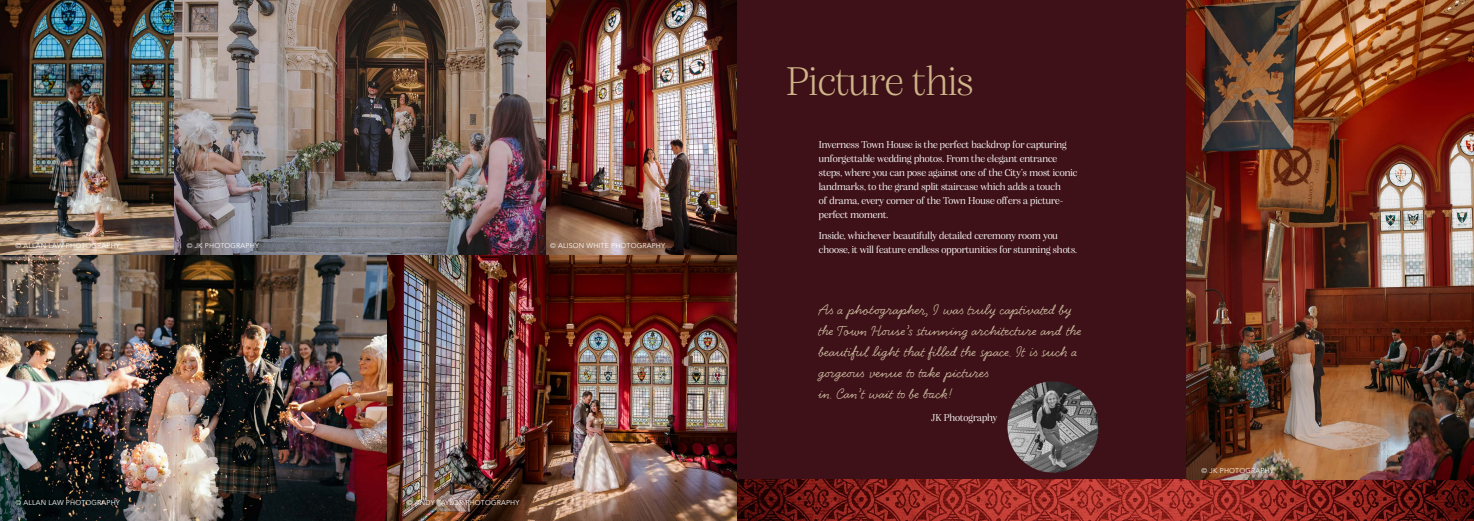
<style>
.page{position:relative;width:1474px;height:521px;background:#fff}
.page>*{position:absolute;margin:0;border:0;box-sizing:border-box;transform-origin:0 0}
.t1{font:300 42px "Alga";color:#cfb589}
.t2{font:15.75px/21px "Handsome Pro";color:#cfbfa3}
.t3{font:10.5px/14px "Alga";color:#fff}
.t4{font:7px "Avenir";letter-spacing:.025em;color:#fff}
</style>
<div class="page">
<div style="left:737px;top:0;width:736px;height:521px;background:#3e1118"></div>
<img style="left:737px;top:479px;width:736px;height:42px">
<img style="left:1186px;top:0;width:287px;height:479px">
<img style="left:1007px;top:381px;width:91px;height:92px;border-radius:46px">
<img style="left:0;top:0;width:737px;height:521px">
<p class="t4" style="left:15px;top:241px;width:106px">© ALLAN LAW PHOTOGRAPHY</p>
<p class="t4" style="left:187px;top:241px;width:74px">© JK PHOTOGRAPHY</p>
<p class="t4" style="left:550px;top:241px;width:116px">© ALISON WHITE PHOTOGRAPHY</p>
<p class="t4" style="left:16px;top:499px;width:106px">© ALLAN LAW PHOTOGRAPHY</p>
<p class="t4" style="left:407px;top:499px;width:114px">© ANDY TAYLOR PHOTOGRAPHY</p>
<h1 class="t1" style="left:786px;top:53px;width:188px">Picture this</h1>
<p class="t3" style="left:819px;top:137px;width:260px">Inverness Town House is the perfect backdrop for capturing unforgettable wedding photos. From the elegant entrance steps, where you can pose against one of the City’s most iconic landmarks, to the grand split staircase which adds a touch<br>of drama, every corner of the Town House offers a picture&shy;perfect moment.</p>
<p class="t3" style="left:819px;top:228px;width:260px">Inside, whichever beautifully detailed ceremony room you choose, it will feature endless opportunities for stunning shots.</p>
<h2 class="t2" style="left:819px;top:300px;width:264px">As a photographer, I was truly captivated by the Town House’s stunning architecture and the beautiful light that filled the space. It is such a gorgeous venue to take pictures<br>in. Can’t wait to be back!</h2>
<p class="t3" style="left:931px;top:410px;width:68px">JK Photography</p>
<p class="t4" style="left:1201px;top:466px;width:74px">© JK PHOTOGRAPHY</p>
</div>
